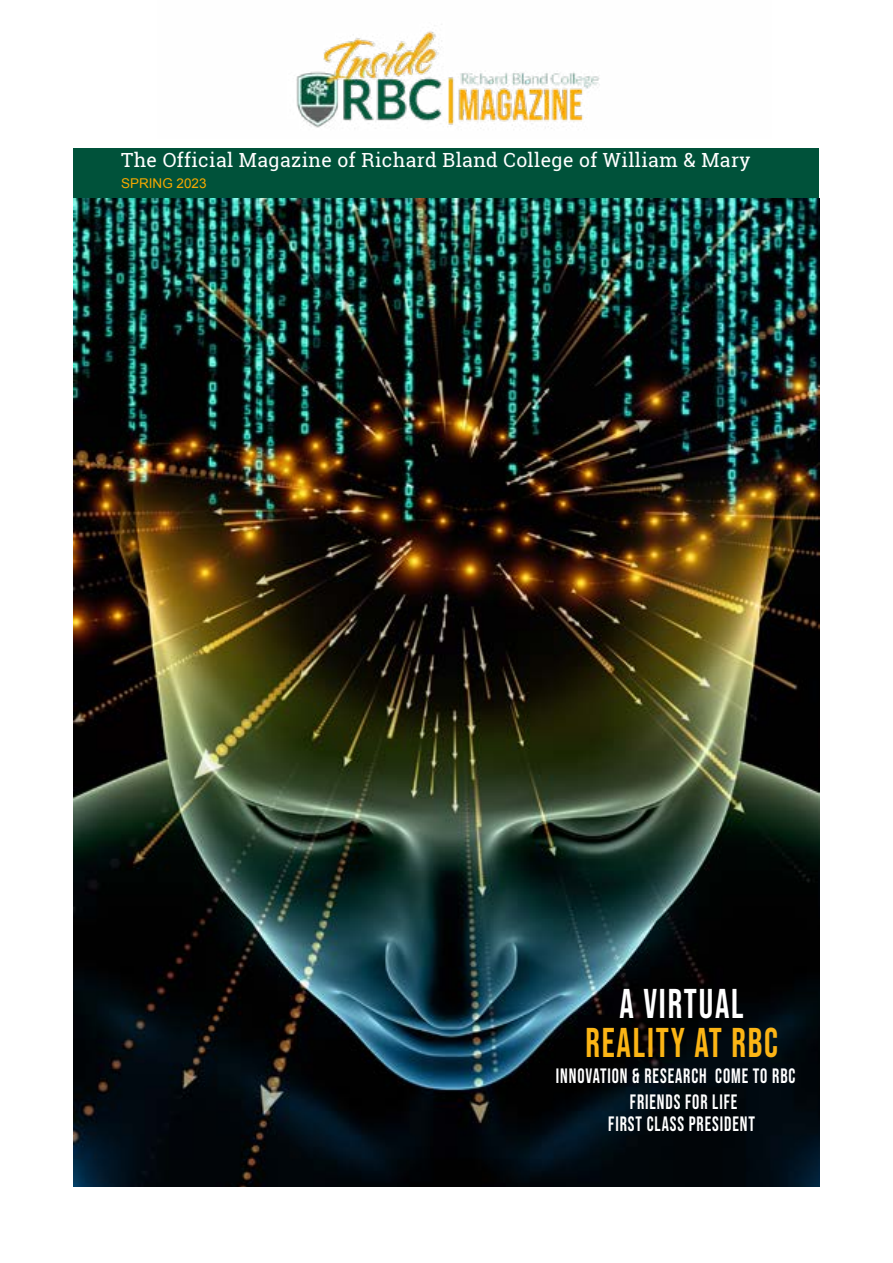
<style>
.page{position:relative;width:893px;height:1263px;background:#fff}
.page>*{position:absolute;margin:0;border:0;box-sizing:border-box;transform-origin:0 0}
.t1{font:41.4px "Bebas Neue";letter-spacing:.05em;color:#fcb515;scale:.87 1}
.t2{font:41.4px "Bebas Neue";letter-spacing:.05em;color:#fff;scale:.87 1}
.t3{font:20.7px "Bebas Neue";letter-spacing:.05em;color:#fff;scale:.87 1}
.t4{font:19.5px "Roboto Slab";letter-spacing:.02em;color:#fff}
.t5{font:13.5px "Arial";color:#f6a800}
</style>
<div class="page">
<div style="left:74px;top:148px;width:745px;height:51px;background:#00523a"></div>
<img style="left:74px;top:199px;width:745px;height:988px">
<img style="left:296px;top:31px;width:304px;height:98px">
<p class="t4" style="left:121px;top:147px;width:631px">The Official Magazine of Richard Bland College of William &amp; Mary</p>
<p class="t5" style="left:121px;top:175px;width:87px">SPRING 2023</p>
<h1 class="t2" style="left:620px;top:981px;width:144px">A VIRTUAL</h1>
<h1 class="t1" style="left:585px;top:1020px;width:223px">REALITY AT RBC</h1>
<p class="t3" style="left:556px;top:1064px;width:277px">INNOVATION &amp; RESEARCH COME TO RBC</p>
<p class="t3" style="left:630px;top:1090px;width:125px">FRIENDS FOR LIFE</p>
<p class="t3" style="left:608px;top:1112px;width:170px">FIRST CLASS PRESIDENT</p>
</div>
